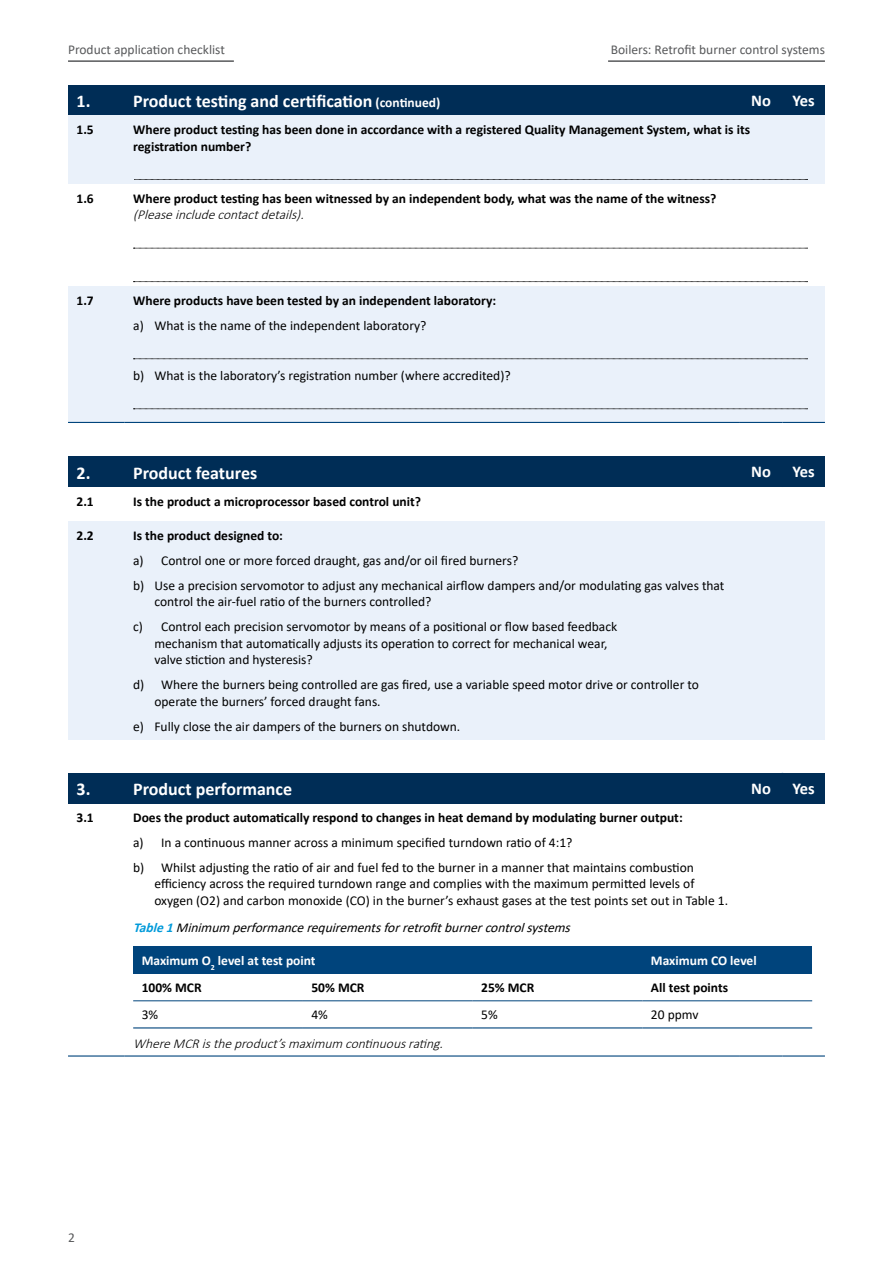
<style>
.page{position:relative;width:893px;height:1263px;background:#fff}
.page>*{position:absolute;margin:0;border:0;box-sizing:border-box;transform-origin:0 0}
.t1{font:700 18px "Calibri";color:#fff}
.t2{font:700 16.5px "Calibri";color:#fff}
.t3{font:13.5px/16.5px "Calibri";color:#000}
.t4{font:700 13.5px/16.5px "Calibri";color:#000}
.t5{font:italic 13.5px "Calibri";color:#000}
.t6{font:13.5px "Calibri";color:#58595b}
.t7{font:italic 300 13.5px "Calibri";color:#000}
.t8{font:700 13.5px "Calibri";letter-spacing:-.005em;color:#fff}
.s1{font-size:13.5px}
.s2{font-weight:300;font-style:italic}
.s3{font-weight:700;color:#009ada}
</style>
<div class="page">
<hr style="left:608px;top:60px;width:217px;height:2px;background:#58595b">
<hr style="left:68px;top:60px;width:166px;height:2px;background:#58595b">
<svg style="left:133px;top:248px;width:674px;height:1px"></svg>
<svg style="left:133px;top:281px;width:674px;height:1px"></svg>
<div style="left:68px;top:521px;width:57px;height:218px;background:#eaf1fa"></div>
<div style="left:125px;top:521px;width:615px;height:218px;background:#eaf1fa"></div>
<div style="left:740px;top:521px;width:42px;height:218px;background:#eaf1fa"></div>
<div style="left:782px;top:521px;width:43px;height:218px;background:#eaf1fa"></div>
<hr style="left:125px;top:1055px;width:615px;height:1px;background:#00447c">
<hr style="left:740px;top:1055px;width:42px;height:1px;background:#00447c">
<hr style="left:782px;top:1055px;width:43px;height:1px;background:#00447c">
<hr style="left:68px;top:1055px;width:57px;height:1px;background:#00447c">
<hr style="left:133px;top:1000px;width:170px;height:1px;background:#00447c">
<hr style="left:303px;top:1000px;width:170px;height:1px;background:#00447c">
<hr style="left:473px;top:1000px;width:169px;height:1px;background:#00447c">
<hr style="left:642px;top:1000px;width:170px;height:1px;background:#00447c">
<hr style="left:133px;top:1027px;width:170px;height:1px;background:#00447c">
<hr style="left:303px;top:1027px;width:170px;height:1px;background:#00447c">
<hr style="left:473px;top:1027px;width:169px;height:1px;background:#00447c">
<hr style="left:642px;top:1027px;width:170px;height:1px;background:#00447c">
<div style="left:68px;top:85px;width:57px;height:31px;background:#002d56"></div>
<div style="left:125px;top:85px;width:615px;height:31px;background:#002d56"></div>
<div style="left:740px;top:85px;width:42px;height:31px;background:#002d56"></div>
<div style="left:782px;top:85px;width:43px;height:31px;background:#002d56"></div>
<div style="left:68px;top:116px;width:57px;height:68px;background:#eaf1fa"></div>
<div style="left:125px;top:116px;width:700px;height:68px;background:#eaf1fa"></div>
<svg style="left:134px;top:179px;width:673px;height:1px"></svg>
<div style="left:68px;top:286px;width:57px;height:136px;background:#eaf1fa"></div>
<div style="left:125px;top:286px;width:700px;height:136px;background:#eaf1fa"></div>
<hr style="left:68px;top:422px;width:57px;height:1px;background:#00447c">
<hr style="left:125px;top:422px;width:615px;height:1px;background:#00447c">
<hr style="left:740px;top:422px;width:42px;height:1px;background:#00447c">
<hr style="left:782px;top:422px;width:43px;height:1px;background:#00447c">
<svg style="left:133px;top:358px;width:674px;height:1px"></svg>
<svg style="left:133px;top:408px;width:674px;height:1px"></svg>
<div style="left:68px;top:456px;width:57px;height:31px;background:#002d56"></div>
<div style="left:125px;top:456px;width:615px;height:31px;background:#002d56"></div>
<div style="left:740px;top:456px;width:42px;height:31px;background:#002d56"></div>
<div style="left:782px;top:456px;width:43px;height:31px;background:#002d56"></div>
<div style="left:68px;top:773px;width:57px;height:30px;background:#002d56"></div>
<div style="left:125px;top:773px;width:615px;height:30px;background:#002d56"></div>
<div style="left:740px;top:773px;width:42px;height:30px;background:#002d56"></div>
<div style="left:782px;top:773px;width:43px;height:30px;background:#002d56"></div>
<div style="left:133px;top:946px;width:509px;height:28px;background:#00447c"></div>
<div style="left:642px;top:946px;width:170px;height:28px;background:#00447c"></div>
<p class="t6" style="left:68px;top:40px;width:158px">Product application checklist</p>
<p class="t6" style="left:611px;top:40px;width:216px">Boilers: Retrofit burner control systems</p>
<h1 class="t1" style="left:77px;top:88px;width:365px">1. Product testing and certification <span class="s1">(continued)</span></h1>
<p class="t2" style="left:751px;top:89px;width:21px">No</p>
<p class="t2" style="left:793px;top:89px;width:24px">Yes</p>
<p class="t4" style="left:77px;top:121px;width:19px">1.5</p>
<p class="t4" style="left:133px;top:121px;width:618px">Where product testing has been done in accordance with a registered Quality Management System, what is its registration number?</p>
<p class="t4" style="left:77px;top:190px;width:19px">1.6</p>
<p class="t4" style="left:133px;top:190px;width:585px">Where product testing has been witnessed by an independent body, what was the name of the witness? <span class="s2">(Pleaseincludecontactdetails).</span></p>
<p class="t4" style="left:77px;top:292px;width:19px">1.7</p>
<p class="t4" style="left:133px;top:292px;width:364px">Where products have been tested by an independent laboratory:</p>
<p class="t3" style="left:133px;top:317px;width:295px">a) What is the name of the independent laboratory?</p>
<p class="t3" style="left:133px;top:367px;width:379px">b) What is the laboratory’s registration number (where accredited)?</p>
<h3 class="t1" style="left:77px;top:460px;width:182px">2. Product features</h3>
<p class="t2" style="left:751px;top:460px;width:21px">No</p>
<p class="t2" style="left:793px;top:460px;width:24px">Yes</p>
<p class="t4" style="left:77px;top:493px;width:19px">2.1</p>
<p class="t4" style="left:133px;top:493px;width:289px">Is the product a microprocessor based control unit?</p>
<p class="t4" style="left:77px;top:527px;width:19px">2.2</p>
<p class="t4" style="left:133px;top:527px;width:151px">Is the product designed to:</p>
<p class="t3" style="left:133px;top:552px;width:387px">a) Control one or more forced draught, gas and/or oil fired burners?</p>
<p class="t3" style="left:154px;top:577px;width:571px;text-indent:-21px">b) Use a precision servomotor to adjust any mechanical airflow dampers and/or modulating gas valves that control the air-fuel ratio of the burners controlled?</p>
<p class="t3" style="left:154px;top:618px;width:464px;text-indent:-21px">c) Control each precision servomotor by means of a positional or flow based feedback mechanism that automatically adjusts its operation to correct for mechanical wear, valve stiction and hysteresis?</p>
<p class="t3" style="left:154px;top:676px;width:546px;text-indent:-21px">d) Where the burners being controlled are gas fired, use a variable speed motor drive or controller to operate the burners’ forced draught fans.</p>
<p class="t3" style="left:133px;top:718px;width:329px">e) Fully close the air dampers of the burners on shutdown.</p>
<h3 class="t1" style="left:77px;top:776px;width:217px">3. Product performance</h3>
<p class="t2" style="left:751px;top:776px;width:21px">No</p>
<p class="t2" style="left:793px;top:776px;width:24px">Yes</p>
<p class="t3" style="left:133px;top:834px;width:441px">a) In a continuous manner across a minimum specified turndown ratio of 4:1?</p>
<p class="t3" style="left:154px;top:859px;width:575px;text-indent:-21px">b) Whilst adjusting the ratio of air and fuel fed to the burner in a manner that maintains combustion efficiency across the required turndown range and complies with the maximum permitted levels of oxygen (O2) and carbon monoxide (CO) in the burner’s exhaust gases at the test points set out in Table 1.</p>
<p class="t5" style="left:133px;top:918px;width:443px"><span class="s3">Table1</span>Minimum performancerequirementsforretrofitburnercontrolsystems</p>
<p class="t8" style="left:142px;top:951px;width:175px">Maximum O<sub>2</sub> level at test point</p>
<p class="t8" style="left:651px;top:951px;width:107px">Maximum CO level</p>
<p class="t4" style="left:142px;top:979px;width:61px">100% MCR</p>
<p class="t4" style="left:311px;top:979px;width:55px">50% MCR</p>
<p class="t4" style="left:481px;top:979px;width:55px">25% MCR</p>
<p class="t4" style="left:651px;top:979px;width:79px">All test points</p>
<p class="t3" style="left:142px;top:1006px;width:18px">3%</p>
<p class="t3" style="left:311px;top:1006px;width:18px">4%</p>
<p class="t3" style="left:481px;top:1006px;width:18px">5%</p>
<p class="t3" style="left:651px;top:1006px;width:49px">20 ppmv</p>
<p class="t7" style="left:133px;top:1035px;width:316px">WhereMCRistheproduct’smaximum continuousrating.</p>
<p class="t4" style="left:77px;top:809px;width:19px">3.1</p>
<p class="t4" style="left:133px;top:809px;width:551px">Does the product automatically respond to changes in heat demand by modulating burner output:</p>
<p class="t6" style="left:68px;top:1228px;width:8px">2</p>
</div>
